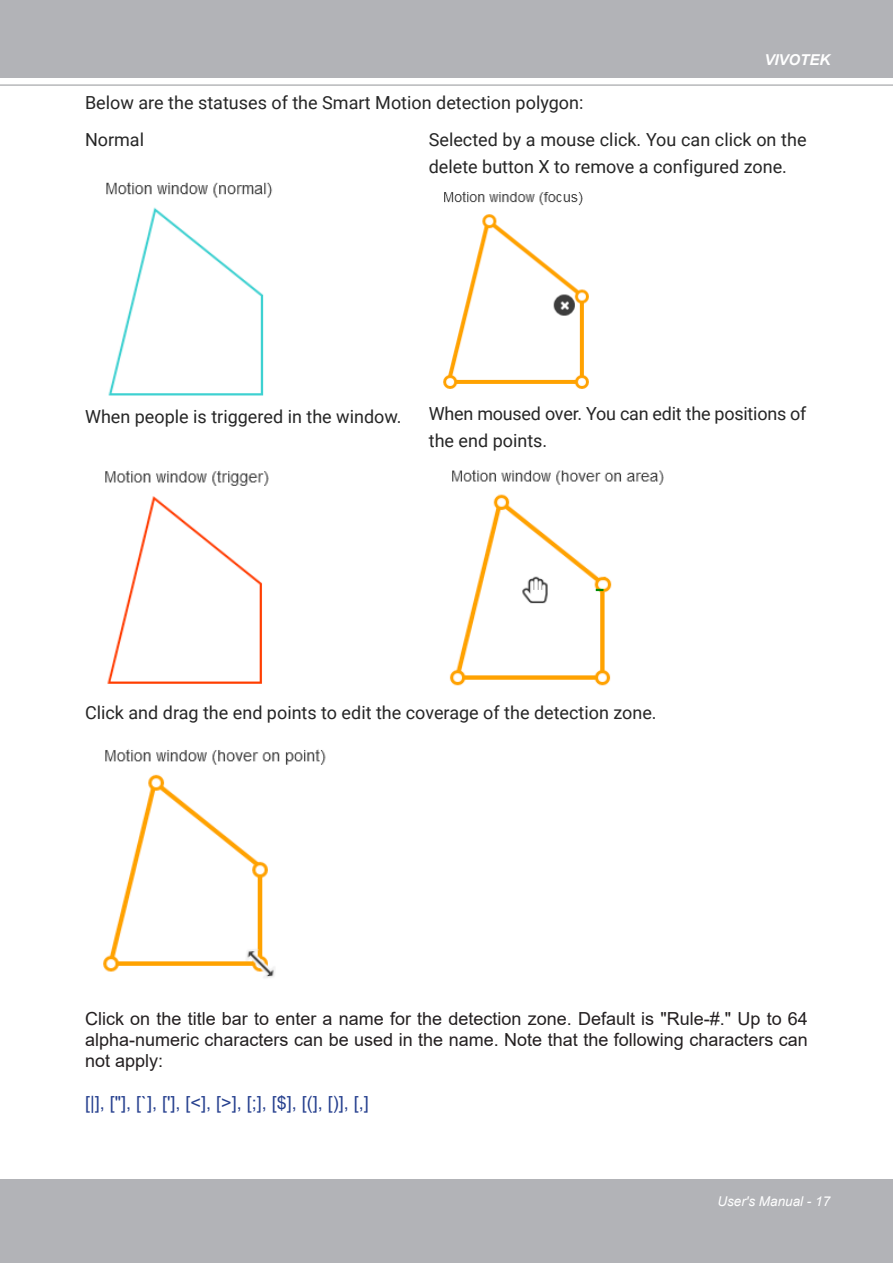
<style>
.page{position:relative;width:893px;height:1263px;background:#fff}
.page>*{position:absolute;margin:0;border:0;box-sizing:border-box;transform-origin:0 0}
.Paragraph_text{font:18px/27px "Roboto";color:#262626}
.t1{font:18px/21px "Arial";color:#231f20;text-align:justify}
.t2{font:18px "Arial";color:#253f8e}
.t3{font:italic 700 15px "Arial";color:#fff}
.t4{font:italic 13.5px "Arial";color:#fff}
</style>
<div class="page">
<div style="left:0;top:0;width:893px;height:77px;background:#b2b3b7"></div>
<div style="left:0;top:1179px;width:893px;height:84px;background:#b2b3b7"></div>
<hr style="left:0;top:85px;width:893px;height:1px;background:#939598">
<img style="left:106px;top:182px;width:167px;height:214px">
<img style="left:443px;top:191px;width:146px;height:198px">
<img style="left:105px;top:470px;width:164px;height:214px">
<img style="left:449px;top:469px;width:215px;height:217px">
<img style="left:103px;top:749px;width:223px;height:229px">
<p class="t3" style="left:764px;top:49px;width:67px">VIVOTEK</p>
<p class="Paragraph_text" style="left:85px;top:88px;width:500px">Below are the statuses of the Smart Motion detection polygon:</p>
<p class="Paragraph_text" style="left:85px;top:125px;width:61px">Normal</p>
<p class="Paragraph_text" style="left:429px;top:125px;width:379px">Selected by a mouse click. You can click on the delete button X to remove a configured zone.</p>
<p class="Paragraph_text" style="left:85px;top:402px;width:318px">When people is triggered in the window.</p>
<p class="Paragraph_text" style="left:429px;top:399px;width:379px">When moused over. You can edit the positions of the end points.</p>
<p class="Paragraph_text" style="left:85px;top:699px;width:573px">Click and drag the end points to edit the coverage of the detection zone.</p>
<p class="t1" style="left:85px;top:1008px;width:724px">Click on the title bar to enter a name for the detection zone. Default is "Rule-#." Up to 64 alpha-numeric characters can be used in the name. Note that the following characters can not apply:</p>
<p class="t2" style="left:85px;top:1090px;width:285px">[|], ["], [`], ['], [&lt;], [&gt;], [;], [$], [(], [)], [,]</p>
<p class="t4" style="left:717px;top:1193px;width:114px">User's Manual - 17</p>
</div>
